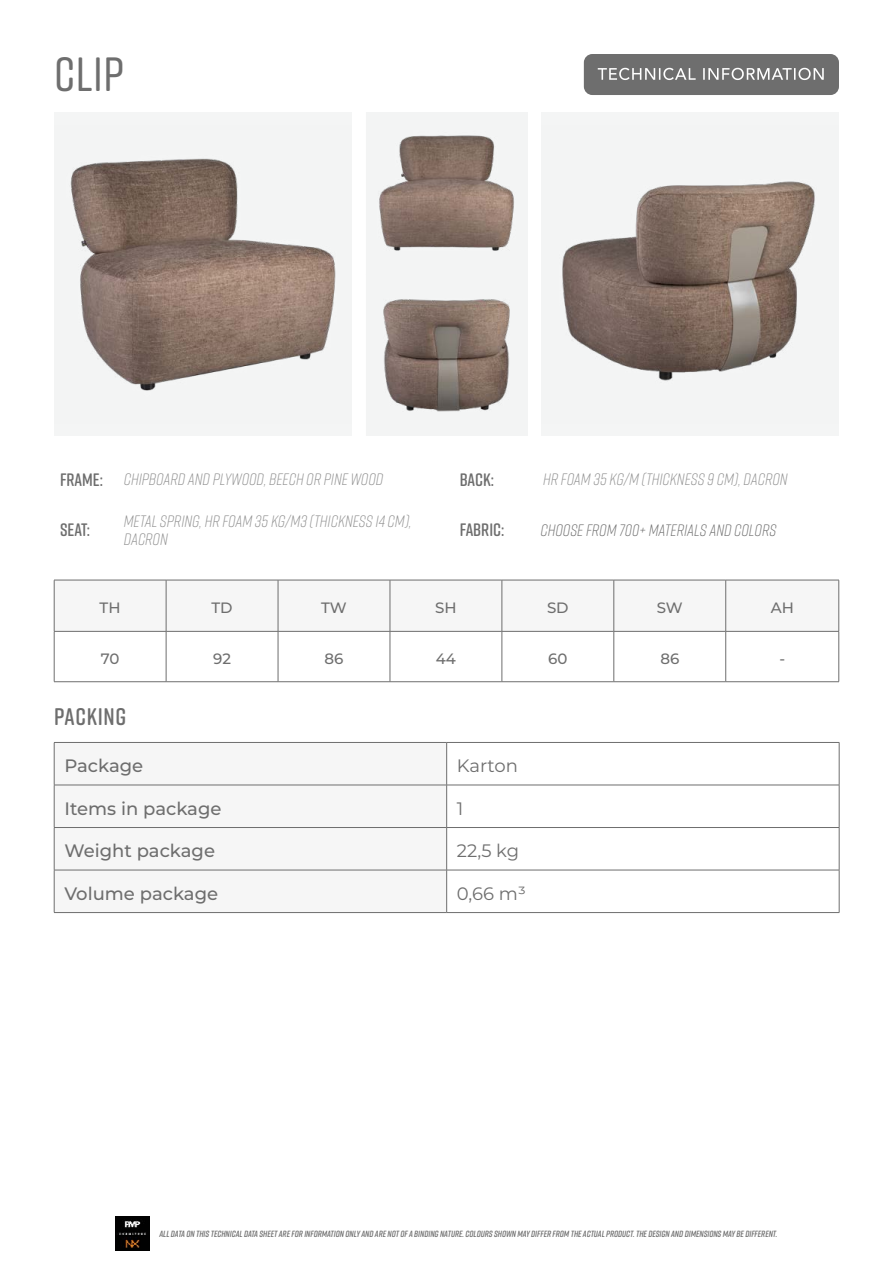
<style>
.page{position:relative;width:893px;height:1263px;background:#fff}
.page>*{position:absolute;margin:0;border:0;box-sizing:border-box;transform-origin:0 0}
.t1{font:500 48px "Rift Soft";color:#6e6e6e}
.t2{font:600 24px "Rift Soft";letter-spacing:.03em;color:#6e6e6e}
.t3{font:500 18px "Montserrat";color:#6e6e6e}
.t4{font:18px "Montserrat";color:#6e6e6e}
.t5{font:600 18px "Rift Soft";color:#6e6e6e}
.t6{font:italic 300 16.5px/18px "Rift Soft";color:#8f8f8f}
.t7{font:italic 300 16.5px "Rift Soft";color:#6e6e6e}
.t8{font:500 15px "Montserrat";color:#6e6e6e}
.t9{font:italic 600 9px "Rift Soft";color:#6e6e6e}
.s1{font-weight:600;font-style:normal;font-size:18px;color:#6e6e6e}
</style>
<div class="page">
<div style="left:584px;top:54px;width:255px;height:41px;background:#6e6e6e;border-radius:9px"></div>
<svg style="left:598px;top:68px;width:226px;height:12px"></svg>
<div style="left:55px;top:581px;width:783px;height:50px;background:#f6f6f6"></div>
<hr style="left:54px;top:580px;width:112px;height:1px;background:#6e6e6e">
<hr style="left:54px;top:580px;width:1px;height:51px;background:#6e6e6e">
<hr style="left:166px;top:580px;width:112px;height:1px;background:#6e6e6e">
<hr style="left:166px;top:580px;width:1px;height:51px;background:#6e6e6e">
<hr style="left:278px;top:580px;width:112px;height:1px;background:#6e6e6e">
<hr style="left:278px;top:580px;width:1px;height:51px;background:#6e6e6e">
<hr style="left:390px;top:580px;width:112px;height:1px;background:#6e6e6e">
<hr style="left:390px;top:580px;width:1px;height:51px;background:#6e6e6e">
<hr style="left:502px;top:580px;width:112px;height:1px;background:#6e6e6e">
<hr style="left:502px;top:580px;width:1px;height:51px;background:#6e6e6e">
<hr style="left:614px;top:580px;width:112px;height:1px;background:#6e6e6e">
<hr style="left:614px;top:580px;width:1px;height:51px;background:#6e6e6e">
<hr style="left:726px;top:580px;width:113px;height:1px;background:#6e6e6e">
<hr style="left:725px;top:580px;width:1px;height:51px;background:#6e6e6e">
<hr style="left:838px;top:580px;width:1px;height:51px;background:#6e6e6e">
<hr style="left:54px;top:631px;width:112px;height:1px;background:#6e6e6e">
<hr style="left:54px;top:631px;width:1px;height:50px;background:#6e6e6e">
<hr style="left:166px;top:631px;width:112px;height:1px;background:#6e6e6e">
<hr style="left:166px;top:631px;width:1px;height:50px;background:#6e6e6e">
<hr style="left:278px;top:631px;width:112px;height:1px;background:#6e6e6e">
<hr style="left:278px;top:631px;width:1px;height:50px;background:#6e6e6e">
<hr style="left:390px;top:631px;width:112px;height:1px;background:#6e6e6e">
<hr style="left:390px;top:631px;width:1px;height:50px;background:#6e6e6e">
<hr style="left:502px;top:631px;width:112px;height:1px;background:#6e6e6e">
<hr style="left:502px;top:631px;width:1px;height:50px;background:#6e6e6e">
<hr style="left:614px;top:631px;width:112px;height:1px;background:#6e6e6e">
<hr style="left:614px;top:631px;width:1px;height:50px;background:#6e6e6e">
<hr style="left:726px;top:631px;width:113px;height:1px;background:#6e6e6e">
<hr style="left:725px;top:631px;width:1px;height:50px;background:#6e6e6e">
<hr style="left:838px;top:631px;width:1px;height:50px;background:#6e6e6e">
<hr style="left:54px;top:681px;width:112px;height:1px;background:#6e6e6e">
<hr style="left:166px;top:681px;width:112px;height:1px;background:#6e6e6e">
<hr style="left:278px;top:681px;width:112px;height:1px;background:#6e6e6e">
<hr style="left:390px;top:681px;width:112px;height:1px;background:#6e6e6e">
<hr style="left:502px;top:681px;width:112px;height:1px;background:#6e6e6e">
<hr style="left:614px;top:681px;width:112px;height:1px;background:#6e6e6e">
<hr style="left:726px;top:681px;width:113px;height:1px;background:#6e6e6e">
<img style="left:116px;top:1217px;width:34px;height:34px">
<div style="left:55px;top:784px;width:391px;height:86px;background:#f6f6f6"></div>
<hr style="left:447px;top:742px;width:392px;height:1px;background:#6e6e6e">
<hr style="left:839px;top:743px;width:1px;height:42px;background:#6e6e6e">
<hr style="left:447px;top:785px;width:392px;height:1px;background:#6e6e6e">
<hr style="left:839px;top:785px;width:1px;height:42px;background:#6e6e6e">
<hr style="left:447px;top:827px;width:392px;height:1px;background:#6e6e6e">
<hr style="left:839px;top:828px;width:1px;height:42px;background:#6e6e6e">
<hr style="left:447px;top:870px;width:392px;height:1px;background:#6e6e6e">
<hr style="left:839px;top:870px;width:1px;height:42px;background:#6e6e6e">
<hr style="left:447px;top:912px;width:392px;height:1px;background:#6e6e6e">
<hr style="left:54px;top:742px;width:393px;height:1px;background:#6e6e6e">
<hr style="left:54px;top:743px;width:1px;height:42px;background:#6e6e6e">
<hr style="left:446px;top:743px;width:1px;height:42px;background:#6e6e6e">
<hr style="left:54px;top:785px;width:393px;height:1px;background:#6e6e6e">
<hr style="left:54px;top:785px;width:1px;height:42px;background:#6e6e6e">
<hr style="left:446px;top:785px;width:1px;height:42px;background:#6e6e6e">
<hr style="left:54px;top:827px;width:393px;height:1px;background:#6e6e6e">
<hr style="left:54px;top:828px;width:1px;height:42px;background:#6e6e6e">
<hr style="left:446px;top:828px;width:1px;height:42px;background:#6e6e6e">
<hr style="left:54px;top:870px;width:393px;height:1px;background:#6e6e6e">
<hr style="left:54px;top:870px;width:1px;height:42px;background:#6e6e6e">
<hr style="left:446px;top:870px;width:1px;height:42px;background:#6e6e6e">
<hr style="left:54px;top:912px;width:393px;height:1px;background:#6e6e6e">
<div style="left:54px;top:113px;width:298px;height:323px;background:#f4f5f5"></div>
<img style="left:70px;top:158px;width:266px;height:233px">
<div style="left:541px;top:113px;width:298px;height:323px;background:#f4f5f5"></div>
<img style="left:562px;top:181px;width:253px;height:200px">
<img style="left:366px;top:113px;width:161px;height:161px">
<svg style="left:366px;top:274px;width:161px;height:162px"></svg>
<h1 class="t1" style="left:54px;top:41px;width:71px">CLIP</h1>
<h3 class="t6" style="left:60px;top:470px;width:325px"><span class="s1">FRAME:</span> CHIPBOARD AND PLYWOOD, BEECH OR PINE WOOD</h3>
<h3 class="t5" style="left:460px;top:467px;width:36px">BACK:</h3>
<h3 class="t6" style="left:543px;top:470px;width:246px">HR FOAM 35 KG/M (THICKNESS 9 CM), DACRON</h3>
<h3 class="t5" style="left:60px;top:517px;width:31px">SEAT:</h3>
<h3 class="t6" style="left:124px;top:511px;width:289px">METAL SPRING, HR FOAM 35 KG/M3 (THICKNESS 14 CM),<br>DACRON</h3>
<h3 class="t5" style="left:460px;top:517px;width:46px">FABRIC:</h3>
<h3 class="t7" style="left:540px;top:518px;width:237px">CHOOSE FROM 700+ MATERIALS AND COLORS</h3>
<h3 class="t8" style="left:100px;top:597px;width:22px">TH</h3>
<h3 class="t8" style="left:211px;top:597px;width:23px">TD</h3>
<h3 class="t8" style="left:321px;top:597px;width:27px">TW</h3>
<h3 class="t8" style="left:435px;top:597px;width:23px">SH</h3>
<h3 class="t8" style="left:547px;top:597px;width:23px">SD</h3>
<h3 class="t8" style="left:657px;top:597px;width:28px">SW</h3>
<h3 class="t8" style="left:771px;top:597px;width:25px">AH</h3>
<h3 class="t8" style="left:101px;top:648px;width:20px">70</h3>
<h3 class="t8" style="left:213px;top:648px;width:19px">92</h3>
<h3 class="t8" style="left:325px;top:648px;width:20px">86</h3>
<h3 class="t8" style="left:436px;top:648px;width:22px">44</h3>
<h3 class="t8" style="left:548px;top:648px;width:21px">60</h3>
<h3 class="t8" style="left:660px;top:648px;width:20px">86</h3>
<h3 class="t8" style="left:779px;top:648px;width:7px">-</h3>
<h2 class="t2" style="left:54px;top:700px;width:74px">PACKING</h2>
<h3 class="t3" style="left:64px;top:753px;width:80px">Package</h3>
<h3 class="t4" style="left:457px;top:754px;width:63px">Karton</h3>
<h3 class="t3" style="left:64px;top:796px;width:159px">Items in package</h3>
<h3 class="t4" style="left:457px;top:796px;width:8px">1</h3>
<h3 class="t3" style="left:64px;top:838px;width:152px">Weight package</h3>
<h3 class="t4" style="left:457px;top:839px;width:64px">22,5 kg</h3>
<h3 class="t3" style="left:64px;top:881px;width:155px">Volume package</h3>
<h3 class="t4" style="left:457px;top:881px;width:70px">0,66 m3</h3>
<p class="t9" style="left:159px;top:1228px;width:619px">ALL DATA ON THIS TECHNICAL DATA SHEET ARE FOR INFORMATION ONLY AND ARE NOT OF A BINDING NATURE. COLOURS SHOWN MAY DIFFER FROM THE ACTUAL PRODUCT. THE DESIGN AND DIMENSIONS MAY BE DIFFERENT.</p>
</div>
